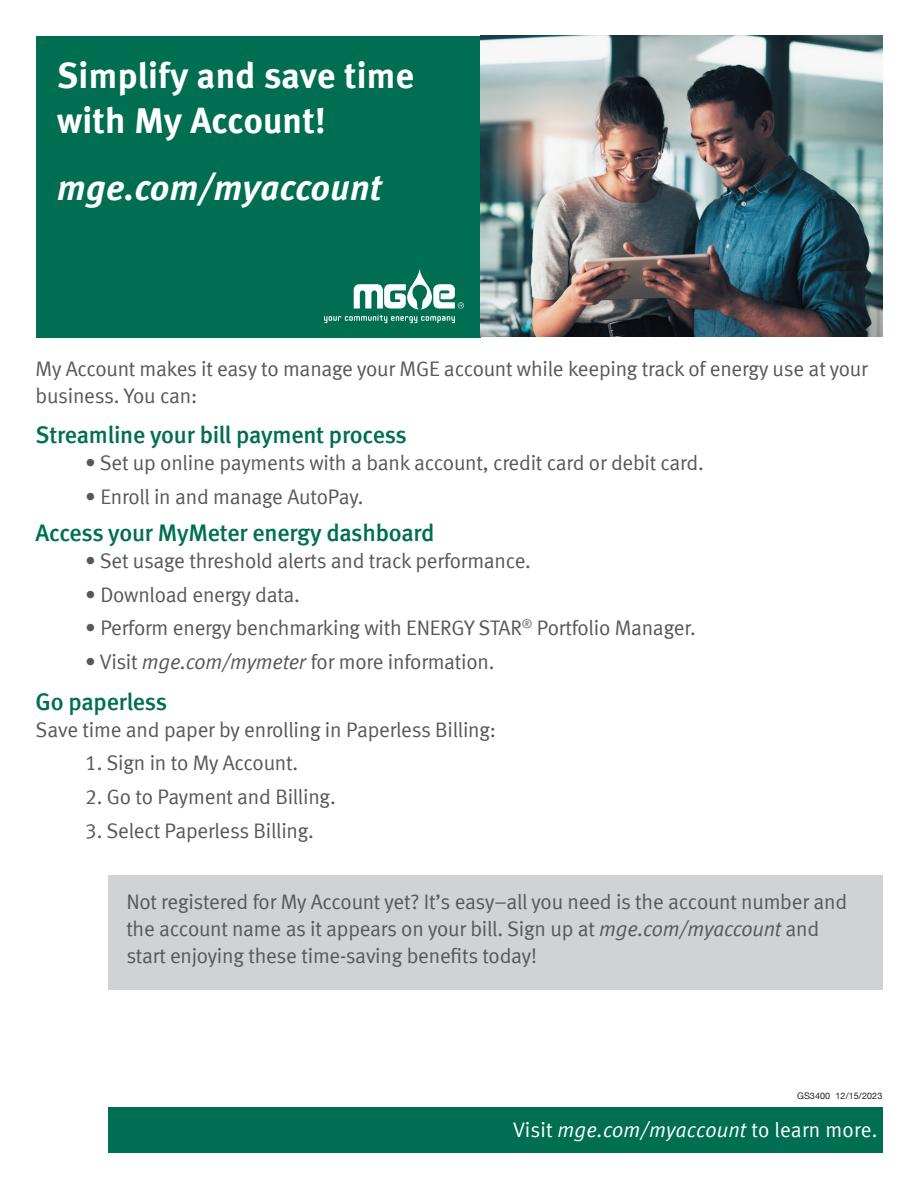
<style>
.page{position:relative;width:918px;height:1188px;background:#fff}
.page>*{position:absolute;margin:0;border:0;box-sizing:border-box;transform-origin:0 0}
.t1{font:36px/45px "Meta Bold LF";letter-spacing:.01em;color:#fff}
.t2{font:italic 36px "Meta Bold LF";letter-spacing:.01em;color:#fff}
.t3{font:24px "Meta Medium LF";letter-spacing:-.01em;color:#006e51}
.t4{font:21px/27px "Meta Normal LF";letter-spacing:-.01em;color:#57585a}
.t5{font:21px "Meta Normal LF";letter-spacing:.005em;color:#fff}
.t6{font:9px "Helvetica Neue";letter-spacing:.01em;color:#231f20}
.s1{font-style:italic}
</style>
<div class="page">
<div style="left:108px;top:875px;width:774px;height:114px;background:#d1d2d4"></div>
<div style="left:36px;top:36px;width:445px;height:302px;background:#006e51"></div>
<img style="left:481px;top:36px;width:401px;height:301px">
<svg style="left:324px;top:268px;width:140px;height:55px"></svg>
<div style="left:108px;top:1107px;width:774px;height:45px;background:#006e51"></div>
<h1 class="t1" style="left:57px;top:52px;width:358px">Simplify and save time with My Account!</h1>
<h1 class="t2" style="left:57px;top:166px;width:325px">mge.com/myaccount</h1>
<p class="t4" style="left:36px;top:355px;width:834px">My Account makes it easy to manage your MGE account while keeping track of energy use at your business. You can:</p>
<p class="t3" style="left:36px;top:421px;width:373px">Streamline your bill payment process</p>
<p class="t4" style="left:85px;top:449px;width:620px">• Set up online payments with a bank account, credit card or debit card.</p>
<p class="t4" style="left:85px;top:483px;width:280px">• Enroll in and manage AutoPay.</p>
<p class="t3" style="left:36px;top:519px;width:400px">Access your MyMeter energy dashboard</p>
<p class="t4" style="left:85px;top:547px;width:447px">• Set usage threshold alerts and track performance.</p>
<p class="t4" style="left:85px;top:581px;width:216px">• Download energy data.</p>
<p class="t4" style="left:85px;top:614px;width:612px">• Perform energy benchmarking with ENERGY STAR<sup>®</sup> Portfolio Manager.</p>
<p class="t4" style="left:85px;top:648px;width:411px">• Visit <span class="s1">mge.com/mymeter</span> for more information.</p>
<p class="t3" style="left:36px;top:688px;width:133px">Go paperless</p>
<p class="t4" style="left:36px;top:716px;width:462px">Save time and paper by enrolling in Paperless Billing:</p>
<p class="t4" style="left:85px;top:749px;width:215px">1. Sign in to My Account.</p>
<p class="t4" style="left:85px;top:783px;width:252px">2. Go to Payment and Billing.</p>
<p class="t4" style="left:85px;top:817px;width:230px">3. Select Paperless Billing.</p>
<p class="t4" style="left:126px;top:888px;width:722px">Not registered for My Account yet? It’s easy–all you need is the account number and the account name as it appears on your bill. Sign up at <span class="s1">mge.com/myaccount</span> and start enjoying these time-saving benefits today!</p>
<p class="t6" style="left:797px;top:1090px;width:87px">GS3400 12/15/2023</p>
<p class="t5" style="left:513px;top:1118px;width:366px">Visit <span class="s1">mge.com/myaccount</span> to learn more.</p>
</div>
